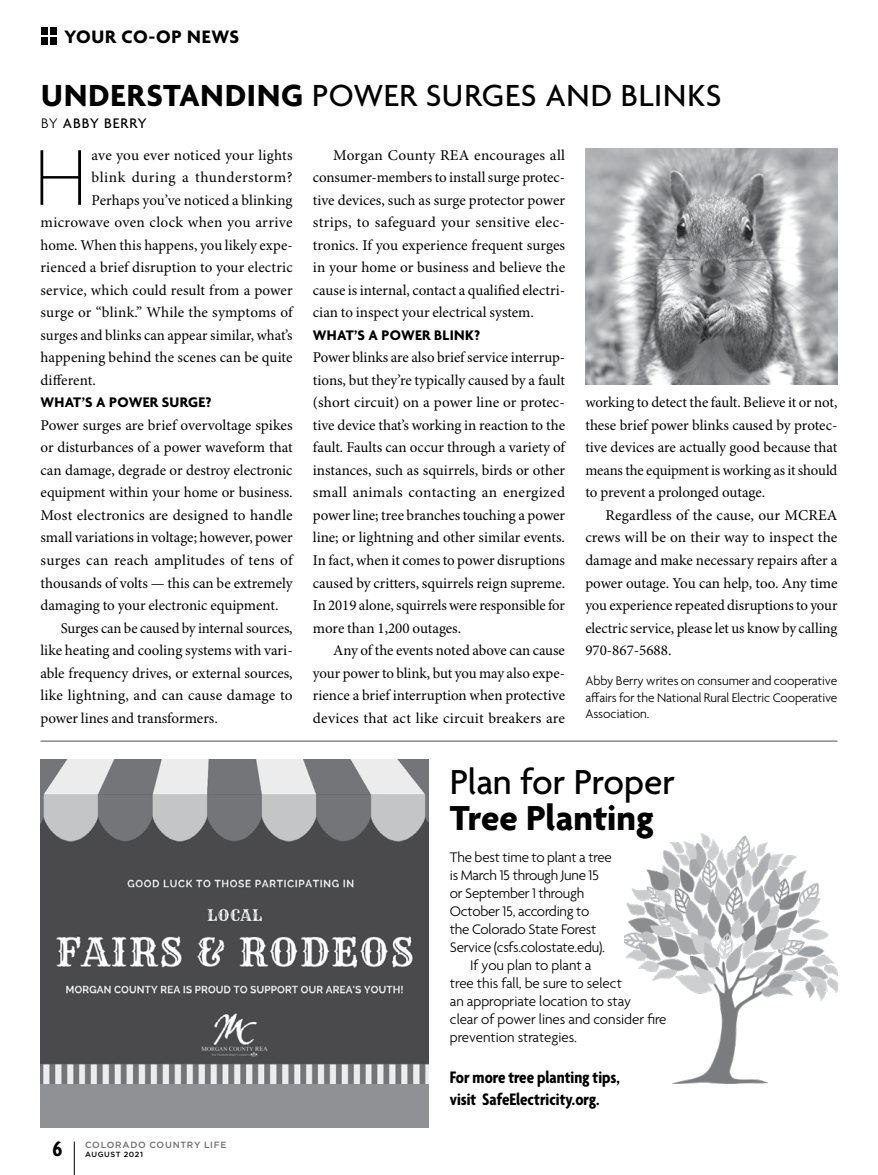
<style>
.page{position:relative;width:878px;height:1175px;background:#fff}
.page>*{position:absolute;margin:0;border:0;box-sizing:border-box;transform-origin:0 0}
.t1{font:100 85.5px "Agenda";color:#000}
.t2{font:500 37.5px "Agenda";letter-spacing:-.005em;color:#000}
.t3{font:700 37.5px "Agenda";color:#000}
.t4{font:500 33px "Agenda";letter-spacing:.02em;color:#000}
.t5{font:700 condensed 22.5px "Agenda";color:#000}
.t6{font:700 19.5px "Agenda";letter-spacing:.03em;color:#000}
.t7{font:700 condensed 18px/22.5px "Agenda";color:#000}
.t8{font:15px/22.5px "Minion Pro";color:#000;text-align:justify}
.t9{font:300 15px "Agenda";letter-spacing:-.015em;color:#000}
.t10{font:700 15px "Agenda";letter-spacing:.02em;color:#000}
.t11{font:15px "Minion Pro";letter-spacing:.035em;color:#000}
.t12{font:500 15px "Agenda";letter-spacing:.065em;color:#000}
.t13{font:300 13.5px/16.5px "Agenda";letter-spacing:-.005em;color:#000;text-align:justify}
.t14{font:500 9px "Gotham HTF";letter-spacing:.075em;color:#6d6e71}
.t15{font:500 7.5px "Gotham HTF";letter-spacing:.08em;color:#000}
.s1{font-weight:700}
.s2{font-weight:300}
</style>
<div class="page">
<hr style="left:40px;top:740px;width:797px;height:1px;background:#636466">
<img style="left:585px;top:148px;width:252px;height:237px">
<div style="left:40px;top:760px;width:389px;height:367px;background:#8f9194"></div>
<img style="left:40px;top:760px;width:389px;height:323px">
<img style="left:625px;top:833px;width:212px;height:250px">
<hr style="left:74px;top:1141px;width:1px;height:33px;background:#000">
<div style="left:50px;top:37px;width:7px;height:7px;background:#000"></div>
<div style="left:50px;top:28px;width:7px;height:7px;background:#000"></div>
<div style="left:41px;top:37px;width:7px;height:7px;background:#000"></div>
<div style="left:41px;top:28px;width:7px;height:7px;background:#000"></div>
<h3 class="t6" style="left:64px;top:26px;width:176px">YOUR CO-OP NEWS</h3>
<h3 class="t4" style="left:41px;top:77px;width:681px"><span class="s1">UNDERSTANDING</span> POWER SURGES AND BLINKS</h3>
<p class="t12" style="left:41px;top:115px;width:107px"><span class="s2">BY</span> ABBY BERRY</p>
<h1 class="t1" style="left:34px;top:131px;width:55px">H</h1>
<p class="t8" style="left:92px;top:144px;width:203px">ave you ever noticed your lights</p>
<p class="t8" style="left:313px;top:144px;width:254px;text-indent:20px">Morgan County REA encourages all consumer-members to install surge protec&shy;tive devices, such as surge protector power strips, to safeguard your sensitive elec&shy;tronics. If you experience frequent surges in your home or business and believe the cause is internal, contact a qualified electri&shy;cian to inspect your electrical system.</p>
<p class="t10" style="left:313px;top:327px;width:169px">WHAT’S A POWER BLINK?</p>
<p class="t8" style="left:313px;top:347px;width:254px">Power blinks are also brief service interrup&shy;tions, but they’re typically caused by a fault (short circuit) on a power line or protec&shy;tive device that’s working in reaction to the fault. Faults can occur through a variety of instances, such as squirrels, birds or other small animals contacting an energized power line; tree branches touching a power line; or lightning and other similar events.<br>In fact, when it comes to power disruptions caused by critters, squirrels reign supreme.<br>In 2019 alone, squirrels were responsible for more than 1,200 outages.</p>
<p class="t8" style="left:313px;top:639px;width:254px;text-indent:20px">Any of the events noted above can cause your power to blink, but you may also expe&shy;rience a brief interruption when protective devices that act like circuit breakers are</p>
<p class="t11" style="left:92px;top:168px;width:202px">blink during a thunderstorm?</p>
<p class="t8" style="left:92px;top:189px;width:202px">Perhaps you’ve noticed a blinking</p>
<p class="t8" style="left:40px;top:212px;width:254px">microwave oven clock when you arrive</p>
<p class="t8" style="left:40px;top:234px;width:254px">home. When this happens, you likely expe-</p>
<p class="t8" style="left:40px;top:257px;width:254px">rienced a brief disruption to your electric</p>
<p class="t8" style="left:40px;top:279px;width:254px">service, which could result from a power</p>
<p class="t8" style="left:40px;top:302px;width:254px">surge or “blink.” While the symptoms of</p>
<p class="t8" style="left:40px;top:324px;width:253px">surges and blinks can appear similar, what’s</p>
<p class="t8" style="left:40px;top:347px;width:254px">happening behind the scenes can be quite</p>
<p class="t8" style="left:40px;top:369px;width:57px">different.</p>
<p class="t10" style="left:40px;top:394px;width:172px">WHAT’S A POWER SURGE?</p>
<p class="t8" style="left:40px;top:414px;width:254px">Power surges are brief overvoltage spikes</p>
<p class="t8" style="left:40px;top:437px;width:254px">or disturbances of a power waveform that</p>
<p class="t8" style="left:40px;top:459px;width:253px">can damage, degrade or destroy electronic</p>
<p class="t8" style="left:40px;top:482px;width:254px">equipment within your home or business.</p>
<p class="t8" style="left:40px;top:504px;width:254px">Most electronics are designed to handle</p>
<p class="t8" style="left:40px;top:527px;width:254px">small variations in voltage; however, power</p>
<p class="t8" style="left:40px;top:549px;width:254px">surges can reach amplitudes of tens of</p>
<p class="t8" style="left:40px;top:572px;width:253px">thousands of volts — this can be extremely</p>
<p class="t8" style="left:40px;top:594px;width:239px">damaging to your electronic equipment.</p>
<p class="t8" style="left:61px;top:617px;width:233px">Surges can be caused by internal sources,</p>
<p class="t8" style="left:40px;top:639px;width:254px">like heating and cooling systems with vari-</p>
<p class="t8" style="left:40px;top:662px;width:254px">able frequency drives, or external sources,</p>
<p class="t8" style="left:40px;top:684px;width:254px">like lightning, and can cause damage to</p>
<p class="t8" style="left:40px;top:707px;width:179px">power lines and transformers.</p>
<p class="t8" style="left:585px;top:392px;width:254px">working to detect the fault. Believe it or not, these brief power blinks caused by protec&shy;tive devices are actually good because that means the equipment is working as it should to prevent a prolonged outage.</p>
<p class="t8" style="left:585px;top:504px;width:254px;text-indent:20px">Regardless of the cause, our MCREA crews will be on their way to inspect the damage and make necessary repairs after a power outage. You can help, too. Any time you experience repeated disruptions to your electric service, please let us know by calling 970-867-5688.</p>
<p class="t13" style="left:585px;top:673px;width:253px">Abby Berry writes on consumer and cooperative affairs for the National Rural Electric Cooperative Association.</p>
<h3 class="t5" style="left:52px;top:1136px;width:11px">6</h3>
<p class="t14" style="left:85px;top:1140px;width:143px">COLORADO COUNTRY LIFE</p>
<p class="t15" style="left:85px;top:1150px;width:59px">AUGUST 2021</p>
<h2 class="t2" style="left:450px;top:762px;width:226px">Plan for Proper</h2>
<h2 class="t3" style="left:450px;top:798px;width:205px">Tree Planting</h2>
<p class="t9" style="left:450px;top:849px;width:163px">The best time to plant a tree</p>
<p class="t9" style="left:450px;top:867px;width:151px">is March 15 through June 15</p>
<p class="t9" style="left:450px;top:885px;width:136px">or September 1 through</p>
<p class="t9" style="left:450px;top:903px;width:141px">October 15, according to</p>
<p class="t9" style="left:450px;top:921px;width:148px">the Colorado State Forest</p>
<p class="t9" style="left:450px;top:939px;width:157px">Service (csfs.colostate.edu).</p>
<p class="t9" style="left:470px;top:957px;width:123px">If you plan to plant a</p>
<p class="t9" style="left:450px;top:975px;width:174px">tree this fall, be sure to select</p>
<p class="t9" style="left:450px;top:993px;width:183px">an appropriate location to stay</p>
<p class="t9" style="left:450px;top:1011px;width:218px">clear of power lines and consider fire</p>
<p class="t9" style="left:450px;top:1029px;width:129px">prevention strategies.</p>
<p class="t7" style="left:450px;top:1066px;width:171px">For more tree planting tips, visit SafeElectricity.org.</p>
</div>
